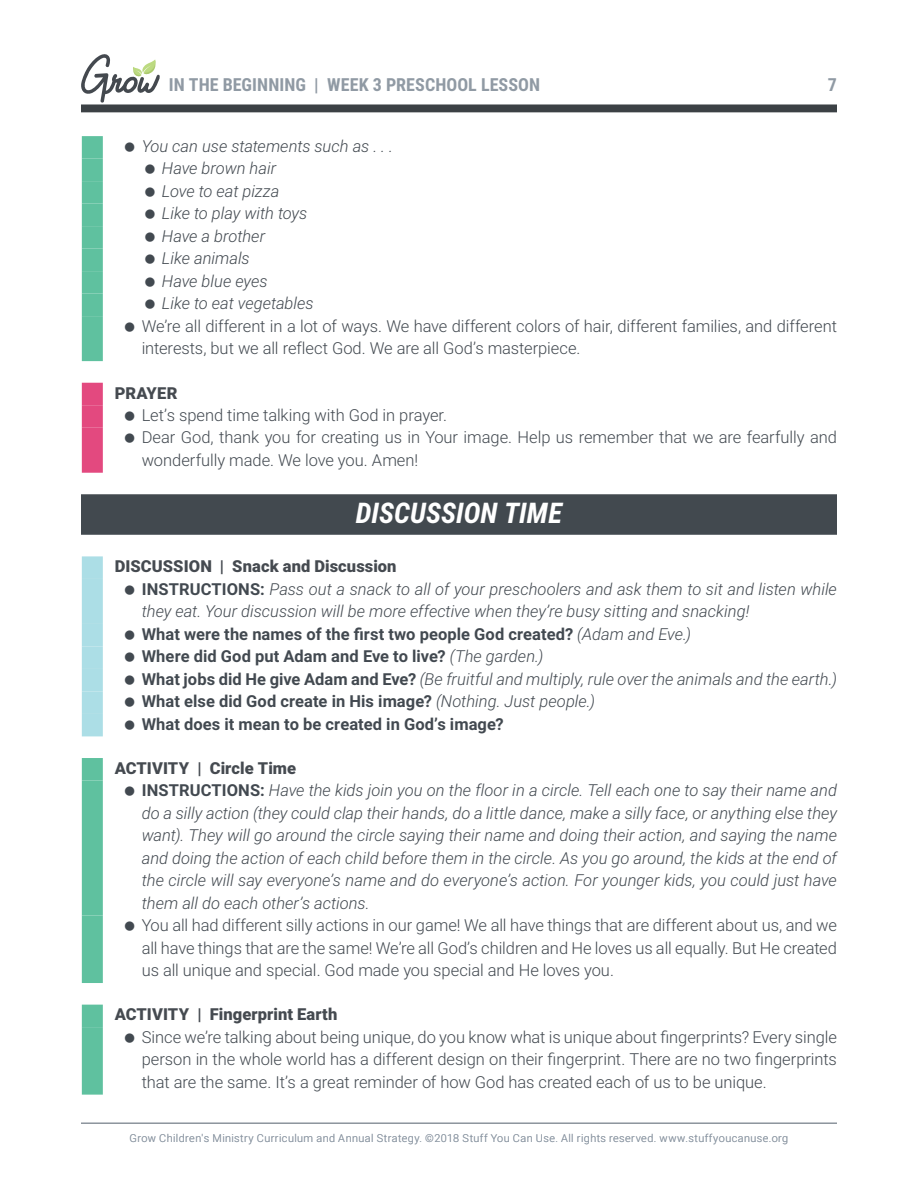
<style>
.page{position:relative;width:918px;height:1188px;background:#fff}
.page>*{position:absolute;margin:0;border:0;box-sizing:border-box;transform-origin:0 0}
.t1{font:italic 700 28.5px "Roboto Condensed";color:#fff}
.t2{font:700 18px "Roboto Condensed";letter-spacing:.005em;color:#909aa4}
.t3{font:italic 300 16.5px/22.5px "Roboto";color:#424950}
.t4{font:300 16.5px/22.5px "Roboto";letter-spacing:-.005em;color:#424950}
.t5{font:900 16.5px "Roboto";letter-spacing:.005em;color:#454a50}
.t6{font:300 10.8px "Roboto";letter-spacing:.04em;color:#8e99a5}
.s1{font-weight:900;font-style:normal;color:#454a50}
.s2{font-weight:700;font-style:normal}
</style>
<div class="page">
<svg style="left:81px;top:54px;width:79px;height:49px"></svg>
<hr style="left:81px;top:1122px;width:756px;height:2px;background:#8c949d">
<div style="left:81px;top:105px;width:756px;height:7px;background:#3c4145"></div>
<div style="left:82px;top:136px;width:21px;height:23px;background:#5fc19f"></div>
<div style="left:82px;top:159px;width:21px;height:22px;background:#5fc19f"></div>
<div style="left:82px;top:181px;width:21px;height:23px;background:#5fc19f"></div>
<div style="left:82px;top:204px;width:21px;height:22px;background:#5fc19f"></div>
<div style="left:82px;top:226px;width:21px;height:23px;background:#5fc19f"></div>
<div style="left:82px;top:249px;width:21px;height:22px;background:#5fc19f"></div>
<div style="left:82px;top:271px;width:21px;height:23px;background:#5fc19f"></div>
<div style="left:82px;top:294px;width:21px;height:22px;background:#5fc19f"></div>
<div style="left:82px;top:316px;width:21px;height:45px;background:#5fc19f"></div>
<div style="left:82px;top:383px;width:21px;height:22px;background:#e3497f"></div>
<div style="left:82px;top:405px;width:21px;height:23px;background:#e3497f"></div>
<div style="left:82px;top:428px;width:21px;height:45px;background:#e3497f"></div>
<div style="left:81px;top:494px;width:756px;height:41px;background:#42494f"></div>
<div style="left:82px;top:556px;width:21px;height:23px;background:#acdee6"></div>
<div style="left:82px;top:579px;width:21px;height:45px;background:#acdee6"></div>
<div style="left:82px;top:624px;width:21px;height:22px;background:#acdee6"></div>
<div style="left:82px;top:646px;width:21px;height:23px;background:#acdee6"></div>
<div style="left:82px;top:669px;width:21px;height:22px;background:#acdee6"></div>
<div style="left:82px;top:691px;width:21px;height:23px;background:#acdee6"></div>
<div style="left:82px;top:714px;width:21px;height:22px;background:#acdee6"></div>
<div style="left:82px;top:758px;width:21px;height:23px;background:#5fc19f"></div>
<div style="left:82px;top:781px;width:21px;height:135px;background:#5fc19f"></div>
<div style="left:82px;top:916px;width:21px;height:67px;background:#5fc19f"></div>
<div style="left:82px;top:1005px;width:21px;height:22px;background:#5fc19f"></div>
<div style="left:82px;top:1027px;width:21px;height:68px;background:#5fc19f"></div>
<p class="t2" style="left:169px;top:78px;width:373px">IN THE BEGINNING | WEEK 3 PRESCHOOL LESSON</p>
<p class="t2" style="left:828px;top:78px;width:11px">7</p>
<p class="t3" style="left:162px;top:136px;width:233px;text-indent:-20px">You can use statements such as . . .<br>Have brown hair<br>Love to eat pizza<br>Like to play with toys<br>Have a brother<br>Like animals<br>Have blue eyes<br>Like to eat vegetables</p>
<p class="t4" style="left:142px;top:314px;width:697px">We’re all different in a lot of ways. We have different colors of hair, different families, and different interests, but we all reflect God. We are all God’s masterpiece.</p>
<p class="t5" style="left:115px;top:386px;width:64px">PRAYER</p>
<p class="t4" style="left:142px;top:403px;width:697px">Let’s spend time talking with God in prayer.<br>Dear God, thank you for creating us in Your image. Help us remember that we are fearfully and wonderfully made. We love you. Amen!</p>
<h1 class="t1" style="left:356px;top:496px;width:208px">DISCUSSION TIME</h1>
<p class="t3" style="left:142px;top:556px;width:697px;text-indent:-27px"><span class="s1">DISCUSSION | Snack and Discussion<br></span><span class="s2">INSTRUCTIONS:</span> Pass out a snack to all of your preschoolers and ask them to sit and listen while they eat. Your discussion will be more effective when they’re busy sitting and snacking!<br><span class="s2">What were the names of the first two people God created?</span> (Adam and Eve.)<br><span class="s2">Where did God put Adam and Eve to live?</span> (The garden.)<br><span class="s2">What jobs did He give Adam and Eve?</span> (Be fruitful and multiply, rule over the animals and the earth.)<br><span class="s2">What else did God create in His image?</span> (Nothing. Just people.)<br><span class="s2">What does it mean to be created in God’s image?</span></p>
<p class="t3" style="left:142px;top:758px;width:697px;text-indent:-27px"><span class="s1">ACTIVITY | Circle Time<br></span><span class="s2">INSTRUCTIONS:</span> Have the kids join you on the floor in a circle. Tell each one to say their name and do a silly action (they could clap their hands, do a little dance, make a silly face, or anything else they want). They will go around the circle saying their name and doing their action, and saying the name and doing the action of each child before them in the circle. As you go around, the kids at the end of the circle will say everyone’s name and do everyone’s action. For younger kids, you could just have them all do each other’s actions.</p>
<p class="t4" style="left:142px;top:914px;width:697px;text-align:justify">You all had different silly actions in our game! We all have things that are different about us, and we all have things that are the same! We’re all God’s children and He loves us all equally. But He created us all unique and special. God made you special and He loves you.</p>
<p class="t5" style="left:115px;top:1008px;width:224px">ACTIVITY | Fingerprint Earth</p>
<p class="t4" style="left:142px;top:1025px;width:697px;text-align:justify">Since we’re talking about being unique, do you know what is unique about fingerprints? Every single person in the whole world has a different design on their fingerprint. There are no two fingerprints that are the same. It’s a great reminder of how God has created each of us to be unique.</p>
<p class="t6" style="left:130px;top:1134px;width:660px">Grow Children's Ministry Curriculum and Annual Strategy. ©2018 Stuff You Can Use. All rights reserved. www.stuffyoucanuse.org</p>
</div>
